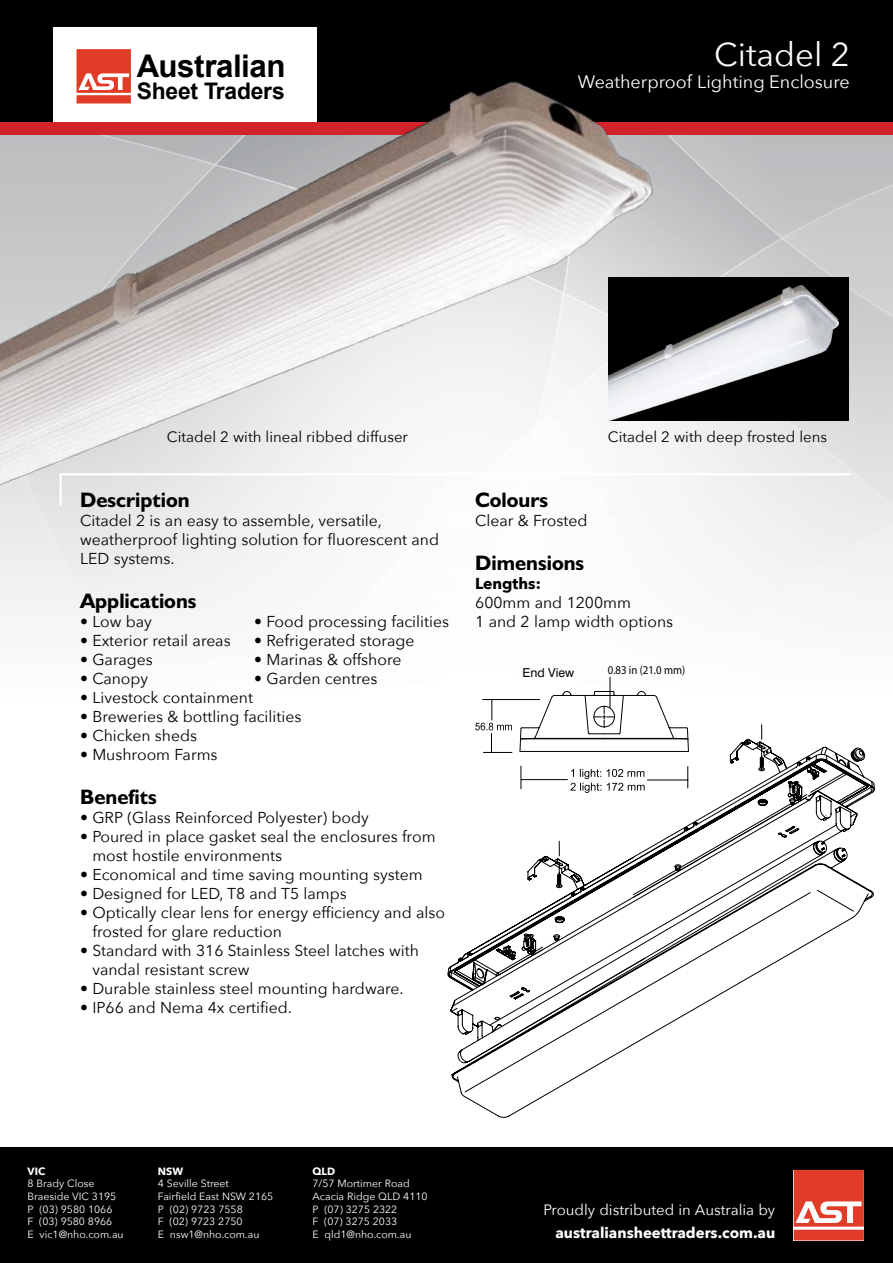
<style>
.page{position:relative;width:893px;height:1263px;background:#fff}
.page>*{position:absolute;margin:0;border:0;box-sizing:border-box;transform-origin:0 0}
.t1{font:33px "Avenir Next";color:#fff}
.t2{font:700 31.35px "Arial";letter-spacing:-.015em;color:#010101}
.t3{font:700 22.8px "Arial";letter-spacing:-.01em;color:#010101}
.t4{font:700 21px "Humanist 521 BT";color:#000}
.t5{font:18px "Avenir Next";color:#fff}
.t6{font:15.75px/19px "Avenir Next";color:#000}
.t7{font:700 15.75px "Avenir Next";color:#000}
.t8{font:15px "Avenir Next";color:#000}
.t9{font:15px "Avenir Next";color:#fff}
.t10{font:700 15px "Avenir Next";color:#fff}
.t11{font:12.3px "Swiss 721 BT";color:#010101}
.t12{font:12px "Myriad Pro";color:#010101;scale:.9 1}
.t13{font:10.5px/12.6px "Avenir Next";color:#fff}
.t14{font:700 10.5px "Avenir Next";color:#fff}
</style>
<div class="page">
<img style="left:0;top:135px;width:893px;height:566px">
<div style="left:0;top:1147px;width:893px;height:116px;background:#000"></div>
<svg style="left:794px;top:1170px;width:70px;height:70px;background:#e76453"></svg>
<div style="left:0;top:116px;width:893px;height:19px;background:#d2232a"></div>
<div style="left:0;top:0;width:893px;height:122px;background:#000"></div>
<div style="left:609px;top:277px;width:240px;height:144px;background:#000"></div>
<img style="left:659px;top:285px;width:179px;height:121px">
<div style="left:659px;top:472px;width:194px;height:36px;background:#eff0f0"></div>
<svg style="left:450px;top:790px;width:424px;height:328px"></svg>
<svg style="left:454px;top:752px;width:419px;height:249px"></svg>
<svg style="left:527px;top:724px;width:338px;height:166px"></svg>
<svg style="left:509px;top:826px;width:290px;height:174px"></svg>
<hr style="left:482px;top:699px;width:58px;height:1px;background:#000">
<svg style="left:520px;top:766px;width:1px;height:23px"></svg>
<svg style="left:687px;top:766px;width:1px;height:22px"></svg>
<hr style="left:521px;top:779px;width:47px;height:1px;background:#000">
<hr style="left:647px;top:779px;width:41px;height:1px;background:#000">
<svg style="left:570px;top:769px;width:75px;height:24px"></svg>
<svg style="left:475px;top:699px;width:37px;height:54px"></svg>
<hr style="left:610px;top:677px;width:1px;height:31px;background:#010101">
<hr style="left:555px;top:695px;width:49px;height:1px;background:#000">
<hr style="left:604px;top:695px;width:50px;height:1px;background:#000">
<hr style="left:520px;top:738px;width:84px;height:1px;background:#000">
<hr style="left:520px;top:751px;width:84px;height:1px;background:#000">
<svg style="left:653px;top:695px;width:36px;height:57px"></svg>
<hr style="left:604px;top:751px;width:84px;height:1px;background:#000">
<hr style="left:604px;top:738px;width:84px;height:1px;background:#000">
<svg style="left:519px;top:695px;width:36px;height:57px"></svg>
<svg style="left:561px;top:691px;width:11px;height:4px"></svg>
<svg style="left:636px;top:691px;width:11px;height:4px"></svg>
<svg style="left:584px;top:691px;width:40px;height:43px"></svg>
<img style="left:0;top:27px;width:659px;height:536px">
<h2 class="t2" style="left:137px;top:48px;width:150px">Australian</h2>
<h3 class="t3" style="left:137px;top:78px;width:149px">Sheet Traders</h3>
<h1 class="t1" style="left:714px;top:33px;width:137px">Citadel 2</h1>
<p class="t5" style="left:578px;top:70px;width:273px">Weatherproof Lighting Enclosure</p>
<p class="t8" style="left:167px;top:427px;width:243px">Citadel 2 with lineal ribbed diffuser</p>
<p class="t8" style="left:608px;top:427px;width:221px">Citadel 2 with deep frosted lens</p>
<h3 class="t4" style="left:80px;top:487px;width:111px">Description</h3>
<p class="t6" style="left:80px;top:512px;width:360px">Citadel 2 is an easy to assemble, versatile, weatherproof lighting solution for fluorescent and<br>LED systems.</p>
<h3 class="t4" style="left:80px;top:588px;width:118px">Applications</h3>
<p class="t6" style="left:80px;top:613px;width:73px">• Low bay</p>
<p class="t6" style="left:254px;top:613px;width:196px">• Food processing facilities</p>
<p class="t6" style="left:80px;top:632px;width:152px">• Exterior retail areas</p>
<p class="t6" style="left:254px;top:632px;width:162px">• Refrigerated storage</p>
<p class="t6" style="left:80px;top:651px;width:74px">• Garages</p>
<p class="t6" style="left:254px;top:651px;width:149px">• Marinas &amp; offshore</p>
<p class="t6" style="left:80px;top:670px;width:70px">• Canopy</p>
<p class="t6" style="left:254px;top:670px;width:125px">• Garden centres</p>
<p class="t6" style="left:80px;top:689px;width:174px">• Livestock containment</p>
<p class="t6" style="left:80px;top:708px;width:223px">• Breweries &amp; bottling facilities</p>
<p class="t6" style="left:80px;top:727px;width:118px">• Chicken sheds</p>
<p class="t6" style="left:80px;top:746px;width:139px">• Mushroom Farms</p>
<h3 class="t4" style="left:80px;top:784px;width:78px">Benefits</h3>
<p class="t6" style="left:80px;top:809px;width:290px">• GRP (Glass Reinforced Polyester) body</p>
<p class="t6" style="left:92px;top:828px;width:345px;text-indent:-12px">• Poured in place gasket seal the enclosures from most hostile environments</p>
<p class="t6" style="left:80px;top:866px;width:344px">• Economical and time saving mounting system</p>
<p class="t6" style="left:80px;top:885px;width:268px">• Designed for LED, T8 and T5 lamps</p>
<p class="t6" style="left:92px;top:904px;width:354px;text-indent:-12px">• Optically clear lens for energy efficiency and also frosted for glare reduction</p>
<p class="t6" style="left:92px;top:942px;width:328px;text-indent:-12px">• Standard with 316 Stainless Steel latches with vandal resistant screw</p>
<p class="t6" style="left:80px;top:980px;width:325px">• Durable stainless steel mounting hardware.</p>
<p class="t6" style="left:80px;top:999px;width:213px">• IP66 and Nema 4x certified.</p>
<h3 class="t4" style="left:475px;top:487px;width:74px">Colours</h3>
<p class="t6" style="left:475px;top:512px;width:114px">Clear &amp; Frosted</p>
<h3 class="t4" style="left:475px;top:550px;width:111px">Dimensions</h3>
<p class="t7" style="left:475px;top:574px;width:67px">Lengths:</p>
<p class="t6" style="left:475px;top:594px;width:200px">600mm and 1200mm<br>1 and 2 lamp width options</p>
<p class="t11" style="left:522px;top:666px;width:53px">End View</p>
<p class="t12" style="left:608px;top:662px;width:87px">0.83 in (21.0 mm)</p>
<p class="t14" style="left:28px;top:1164px;width:19px">VIC</p>
<p class="t13" style="left:28px;top:1178px;width:98px">8 Brady Close<br>Braeside VIC 3195<br>P (03) 9580 1066<br>F (03) 9580 8966<br>E vic1@nho.com.au</p>
<p class="t14" style="left:158px;top:1164px;width:27px">NSW</p>
<p class="t13" style="left:158px;top:1178px;width:117px">4 Seville Street<br>Fairfield East NSW 2165<br>P (02) 9723 7558<br>F (02) 9723 2750<br>E nsw1@nho.com.au</p>
<p class="t14" style="left:313px;top:1164px;width:24px">QLD</p>
<p class="t13" style="left:313px;top:1178px;width:117px">7/57 Mortimer Road<br>Acacia Ridge QLD 4110<br>P (07) 3275 2322<br>F (07) 3275 2033<br>E qld1@nho.com.au</p>
<p class="t9" style="left:544px;top:1200px;width:233px">Proudly distributed in Australia by</p>
<p class="t10" style="left:555px;top:1223px;width:221px">australiansheettraders.com.au</p>
</div>
